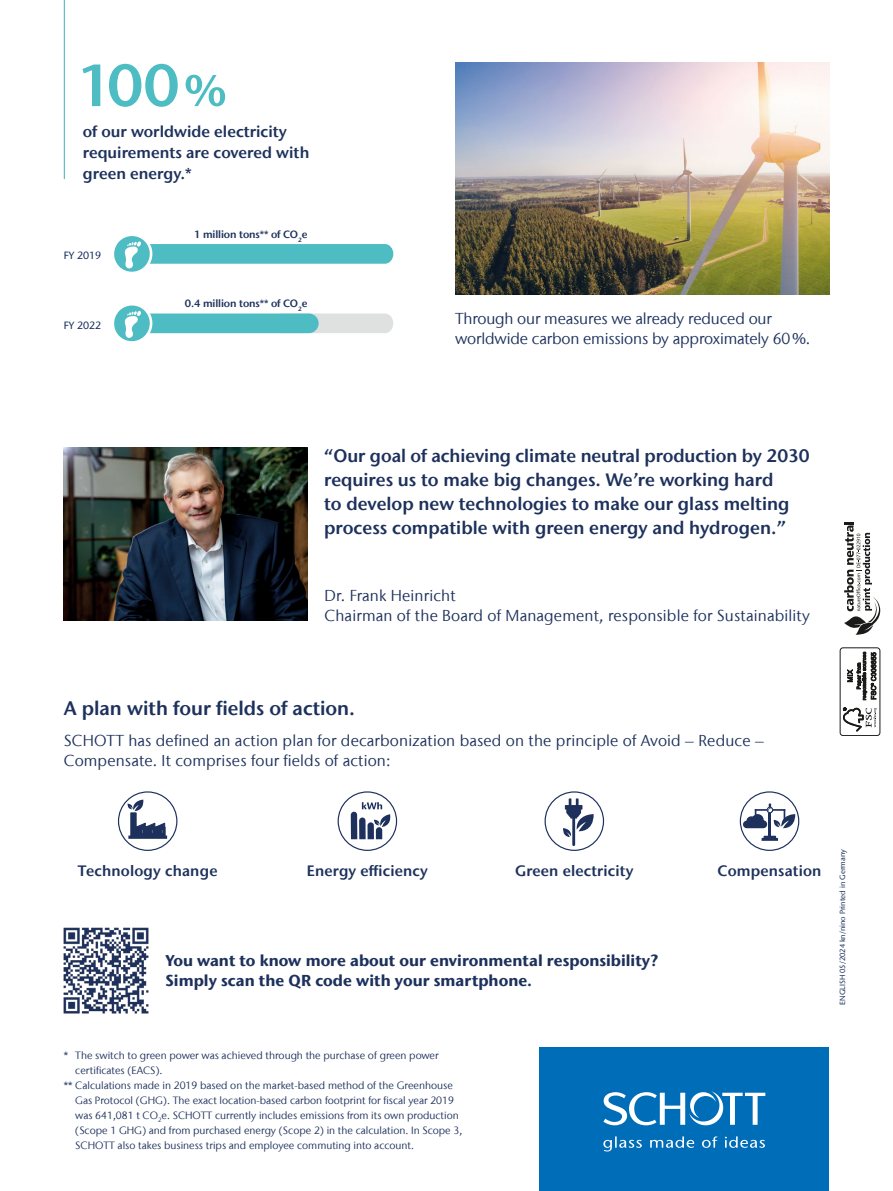
<style>
.page{position:relative;width:893px;height:1191px;background:#fff}
.page>*{position:absolute;margin:0;border:0;box-sizing:border-box;transform-origin:0 0}
.t1{font:600 19.5px "Stone Sans IIITC Com";color:#1d315c}
.t2{font:600 18px/24px "Stone Sans IIITC Com";color:#1d315c}
.t3{font:15.75px/19.5px "Stone Sans IIITC Com";letter-spacing:.01em;color:#1d315c}
.t4{font:700 15.75px/19.5px "Stone Sans IIITC Com";color:#1d315c}
.t5{font:15.75px/19.5px "Stone Sans IIITC Com";letter-spacing:-.01em;color:#1d315c}
.t6{font:600 15.75px/21px "Stone Sans IIITC Com";color:#1d315c}
.t7{font:600 15px "Stone Sans IIITC Com";letter-spacing:.01em;color:#1d315c}
.t8{font:10.5px "Stone Sans IIITC Com";color:#1d315c}
.t9{font:600 10.5px "Stone Sans IIITC Com";letter-spacing:-.01em;color:#1d315c}
.t10{font:500 10.5px "Stone Sans IIITC Com";color:#1d315c}
.t11{font:500 7.5px "Stone Sans IIITC Com";color:#1d315c}
</style>
<div class="page">
<div style="left:540px;top:1047px;width:289px;height:144px;background:#006db8"></div>
<svg style="left:603px;top:1091px;width:162px;height:60px"></svg>
<hr style="left:64px;top:0;width:1px;height:179px;background:#4dbcc3">
<svg style="left:114px;top:236px;width:279px;height:36px"></svg>
<svg style="left:114px;top:305px;width:279px;height:37px"></svg>
<img style="left:63px;top:927px;width:86px;height:87px">
<svg style="left:118px;top:791px;width:59px;height:60px"></svg>
<svg style="left:338px;top:791px;width:59px;height:60px"></svg>
<svg style="left:545px;top:791px;width:59px;height:60px"></svg>
<svg style="left:740px;top:791px;width:59px;height:60px"></svg>
<div style="left:767px;top:806px;width:6px;height:7px;border:1px solid #1d315c;border-radius:50%"></div>
<img style="left:64px;top:448px;width:244px;height:173px">
<img style="left:455px;top:63px;width:374px;height:231px">
<svg style="left:82px;top:64px;width:143px;height:43px"></svg>
<svg style="left:844px;top:522px;width:36px;height:113px"></svg>
<div style="left:840px;top:647px;width:40px;height:89px;border:1px solid #1a1a18;border-radius:3px"></div>
<svg style="left:843px;top:707px;width:34px;height:24px"></svg>
<svg style="left:847px;top:651px;width:29px;height:49px"></svg>
<h3 class="t6" style="left:83px;top:121px;width:228px">of our worldwide electricity requirements are covered with green energy.*</h3>
<p class="t10" style="left:64px;top:249px;width:39px">FY 2019</p>
<p class="t10" style="left:64px;top:318px;width:39px">FY 2022</p>
<p class="t9" style="left:194px;top:228px;width:115px">1 million tons** of CO<sub>2</sub>e</p>
<p class="t9" style="left:185px;top:297px;width:124px">0.4 million tons** of CO<sub>2</sub>e</p>
<h3 class="t5" style="left:455px;top:309px;width:357px">Through our measures we already reduced our worldwide carbon emissions by approximately 60%.</h3>
<h2 class="t2" style="left:324px;top:444px;width:487px">“Our goal of achieving climate neutral production by 2030 requires us to make big changes. We’re working hard<br>to develop new technologies to make our glass melting process compatible with green energy and hydrogen.”</h2>
<h3 class="t3" style="left:325px;top:586px;width:487px">Dr. Frank Heinricht<br>Chairman of the Board of Management, responsible for Sustainability</h3>
<h1 class="t1" style="left:64px;top:696px;width:293px">A plan with four fields of action.</h1>
<h3 class="t3" style="left:64px;top:730px;width:702px">SCHOTT has defined an action plan for decarbonization based on the principle of Avoid – Reduce –<br>Compensate. It comprises four fields of action:</h3>
<h3 class="t7" style="left:78px;top:861px;width:141px">Technology change</h3>
<h3 class="t7" style="left:307px;top:861px;width:122px">Energy efficiency</h3>
<h3 class="t7" style="left:515px;top:861px;width:120px">Green electricity</h3>
<h3 class="t7" style="left:718px;top:861px;width:105px">Compensation</h3>
<h3 class="t4" style="left:165px;top:950px;width:494px">You want to know more about our environmental responsibility?<br>Simply scan the QR code with your smartphone.</h3>
<p class="t8" style="left:64px;top:1048px;width:376px">* The switch to green power was achieved through the purchase of green power</p>
<p class="t8" style="left:75px;top:1063px;width:89px">certificates (EACS).</p>
<p class="t8" style="left:64px;top:1078px;width:391px">** Calculations made in 2019 based on the market-based method of the Greenhouse</p>
<p class="t8" style="left:75px;top:1093px;width:380px">Gas Protocol (GHG). The exact location-based carbon footprint for fiscal year 2019</p>
<p class="t8" style="left:75px;top:1108px;width:385px">was 641,081 t CO<sub>2</sub>e. SCHOTT currently includes emissions from its own production</p>
<p class="t8" style="left:75px;top:1123px;width:389px">(Scope 1 GHG) and from purchased energy (Scope 2) in the calculation. In Scope 3,</p>
<p class="t8" style="left:75px;top:1138px;width:340px">SCHOTT also takes business trips and employee commuting into account.</p>
<p class="t11" style="left:838px;top:1004px;width:157px;rotate:-90deg">ENGLISH 05/2024 kn/nino Printed in Germany</p>
</div>
